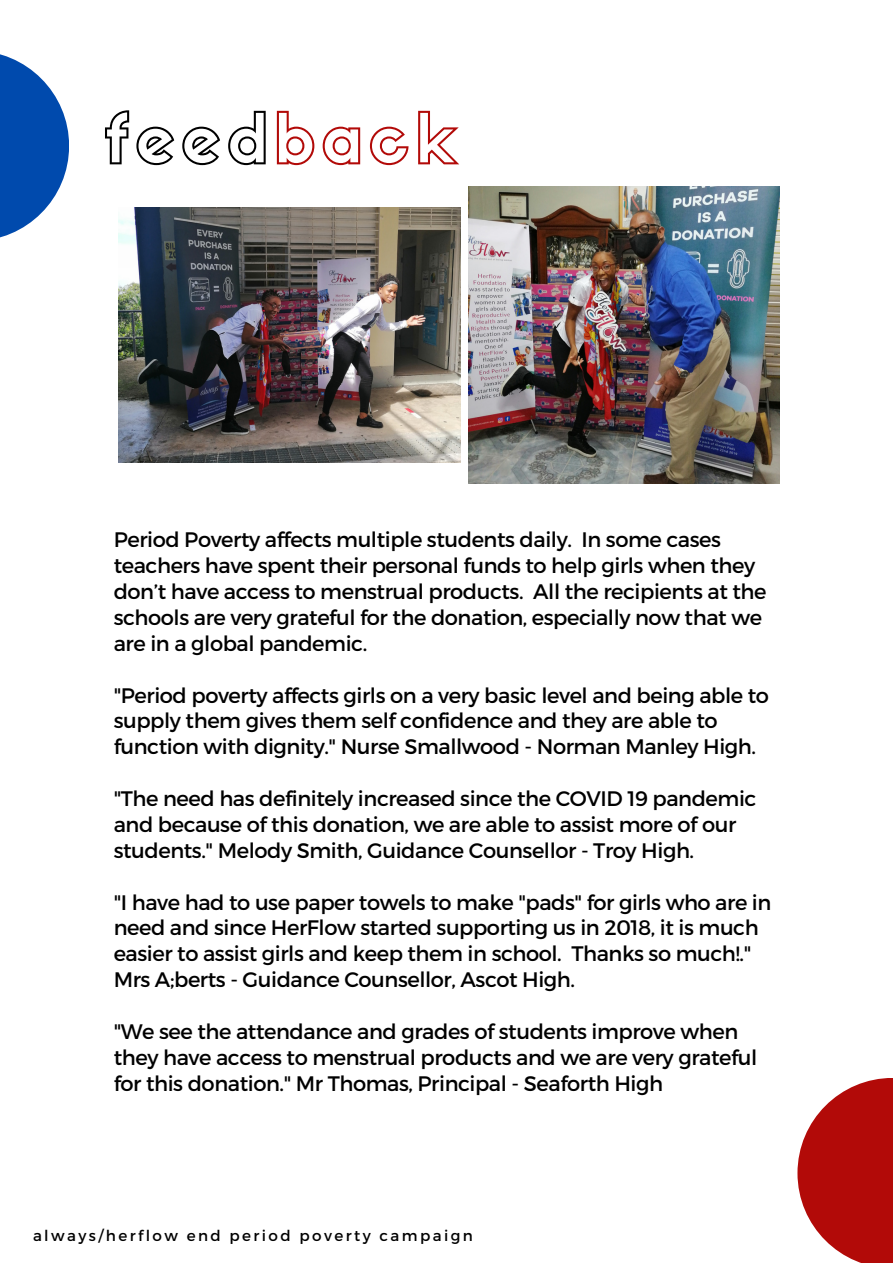
<style>
.page{position:relative;width:893px;height:1264px;background:#fff}
.page>*{position:absolute;margin:0;border:0;box-sizing:border-box;transform-origin:0 0}
.t1{font:69px "Sifonn Basic Outline";letter-spacing:.08em;color:#000}
.t2{font:21px/25.8px "Montserrat";letter-spacing:-.02em;color:#000}
.t3{font:15.15px "Montserrat";letter-spacing:.16em;color:#000}
.s1{color:#b20a08}
</style>
<div class="page">
<svg style="left:797px;top:1078px;width:95px;height:184px;fill:#b20a08"></svg>
<svg style="left:0;top:54px;width:69px;height:184px;fill:#004aad"></svg>
<img style="left:118px;top:208px;width:342px;height:255px">
<img style="left:469px;top:187px;width:310px;height:296px">
<h1 class="t1" style="left:104px;top:112px;width:354px">feed<span class="s1">back</span></h1>
<p class="t2" style="left:114px;top:526px;width:654px">Period Poverty affects multiple students daily. In some cases teachers have spent their personal funds to help girls when they don’t have access to menstrual products. All the recipients at the schools are very grateful for the donation, especially now that we are in a global pandemic.</p>
<p class="t2" style="left:114px;top:681px;width:656px">"Period poverty affects girls on a very basic level and being able to supply them gives them self confidence and they are able to function with dignity." Nurse Smallwood - Norman Manley High.</p>
<p class="t2" style="left:114px;top:784px;width:644px">"The need has definitely increased since the COVID 19 pandemic and because of this donation, we are able to assist more of our students." Melody Smith, Guidance Counsellor - Troy High.</p>
<p class="t2" style="left:114px;top:888px;width:659px">"I have had to use paper towels to make "pads" for girls who are in need and since HerFlow started supporting us in 2018, it is much easier to assist girls and keep them in school. Thanks so much!." Mrs A;berts - Guidance Counsellor, Ascot High.</p>
<p class="t2" style="left:114px;top:1017px;width:645px">"We see the attendance and grades of students improve when they have access to menstrual products and we are very grateful for this donation." Mr Thomas, Principal - Seaforth High</p>
<p class="t3" style="left:33px;top:1225px;width:441px">always/herflow end period poverty campaign</p>
</div>
